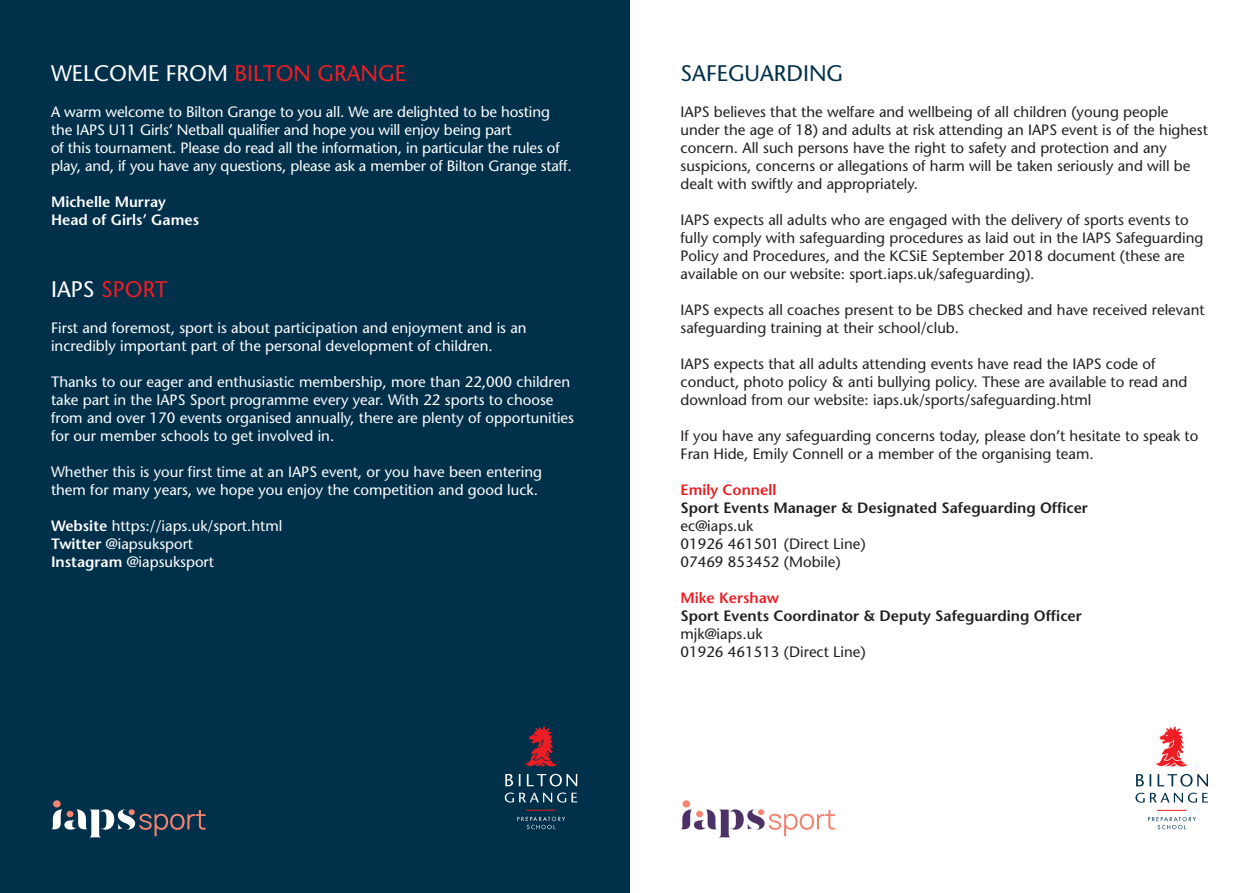
<style>
.page{position:relative;width:1259px;height:893px;background:#fff}
.page>*{position:absolute;margin:0;border:0;box-sizing:border-box;transform-origin:0 0}
.t1{font:22.5px "Stone Sans";color:#ee1d23}
.t2{font:22.5px "Stone Sans";color:#00304a}
.t3{font:15px/18px "Stone Sans";color:#231f20}
.t4{font:15px/18px "Stone Sans";color:#fff}
.t5{font:600 15px "Stone Sans Std";color:#231f20}
.t6{font:600 15px "Stone Sans Std";color:#fff}
.t7{font:600 15px "Stone Sans Std";color:#ee1d23}
.s1{color:#fff}
.s2{font-family:"Stone Sans Std";font-weight:600}
</style>
<div class="page">
<div style="left:0;top:0;width:629px;height:893px;background:#00304a"></div>
<svg style="left:1155px;top:726px;width:33px;height:41px"></svg>
<svg style="left:1135px;top:793px;width:73px;height:10px"></svg>
<svg style="left:1136px;top:774px;width:72px;height:13px"></svg>
<svg style="left:1157px;top:810px;width:29px;height:1px"></svg>
<svg style="left:1148px;top:817px;width:48px;height:12px"></svg>
<svg style="left:525px;top:726px;width:32px;height:41px"></svg>
<svg style="left:505px;top:792px;width:72px;height:10px"></svg>
<svg style="left:505px;top:774px;width:72px;height:12px"></svg>
<svg style="left:526px;top:810px;width:29px;height:1px"></svg>
<svg style="left:517px;top:817px;width:48px;height:12px"></svg>
<svg style="left:51px;top:800px;width:155px;height:37px"></svg>
<svg style="left:681px;top:800px;width:154px;height:37px"></svg>
<p class="t1" style="left:51px;top:59px;width:356px"><span class="s1">WELCOME FROM</span> BILTON GRANGE</p>
<p class="t4" style="left:51px;top:102px;width:500px">A warm welcome to Bilton Grange to you all. We are delighted to be hosting</p>
<p class="t4" style="left:51px;top:120px;width:462px">the IAPS U11 Girls’ Netball qualifier and hope you will enjoy being part</p>
<p class="t4" style="left:51px;top:138px;width:522px">of this tournament. Please do read all the information, in particular the rules of play, and, if you have any questions, please ask a member of Bilton Grange staff.</p>
<p class="t6" style="left:51px;top:192px;width:116px">Michelle Murray</p>
<p class="t6" style="left:51px;top:210px;width:149px">Head of Girls’ Games</p>
<p class="t1" style="left:51px;top:275px;width:118px"><span class="s1">IAPS</span> SPORT</p>
<p class="t4" style="left:51px;top:318px;width:477px">First and foremost, sport is about participation and enjoyment and is an incredibly important part of the personal development of children.</p>
<p class="t4" style="left:51px;top:372px;width:524px">Thanks to our eager and enthusiastic membership, more than 22,000 children take part in the IAPS Sport programme every year. With 22 sports to choose from and over 170 events organised annually, there are plenty of opportunities for our member schools to get involved in.</p>
<p class="t4" style="left:51px;top:462px;width:492px">Whether this is your first time at an IAPS event, or you have been entering them for many years, we hope you enjoy the competition and good luck.</p>
<p class="t4" style="left:51px;top:516px;width:233px"><span class="s2">Website</span> https://iaps.uk/sport.html</p>
<p class="t4" style="left:51px;top:534px;width:144px"><span class="s2">Twitter</span> @iapsuksport</p>
<p class="t4" style="left:51px;top:552px;width:164px"><span class="s2">Instagram</span> @iapsuksport</p>
<p class="t2" style="left:680px;top:59px;width:164px">SAFEGUARDING</p>
<p class="t3" style="left:680px;top:102px;width:529px">IAPS believes that the welfare and wellbeing of all children (young people under the age of 18) and adults at risk attending an IAPS event is of the highest concern. All such persons have the right to safety and protection and any suspicions, concerns or allegations of harm will be taken seriously and will be dealt with swiftly and appropriately.</p>
<p class="t3" style="left:680px;top:210px;width:524px">IAPS expects all adults who are engaged with the delivery of sports events to fully comply with safeguarding procedures as laid out in the IAPS Safeguarding Policy and Procedures, and the KCSiE September 2018 document (these are available on our website: sport.iaps.uk/safeguarding).</p>
<p class="t3" style="left:680px;top:300px;width:525px">IAPS expects all coaches present to be DBS checked and have received relevant safeguarding training at their school/club.</p>
<p class="t3" style="left:680px;top:354px;width:508px">IAPS expects that all adults attending events have read the IAPS code of conduct, photo policy &amp; anti bullying policy. These are available to read and download from our website: iaps.uk/sports/safeguarding.html</p>
<p class="t3" style="left:680px;top:426px;width:519px">If you have any safeguarding concerns today, please don’t hesitate to speak to<br>Fran Hide, Emily Connell or a member of the organising team.</p>
<p class="t7" style="left:680px;top:480px;width:97px">Emily Connell</p>
<p class="t5" style="left:680px;top:498px;width:409px">Sport Events Manager &amp; Designated Safeguarding Officer</p>
<p class="t3" style="left:680px;top:516px;width:74px">ec@iaps.uk</p>
<p class="t3" style="left:680px;top:534px;width:187px">01926 461501 (Direct Line)</p>
<p class="t3" style="left:680px;top:552px;width:162px">07469 853452 (Mobile)</p>
<p class="t7" style="left:680px;top:588px;width:100px">Mike Kershaw</p>
<p class="t5" style="left:680px;top:606px;width:403px">Sport Events Coordinator &amp; Deputy Safeguarding Officer</p>
<p class="t3" style="left:680px;top:624px;width:83px">mjk@iaps.uk</p>
<p class="t3" style="left:680px;top:642px;width:187px">01926 461513 (Direct Line)</p>
</div>
